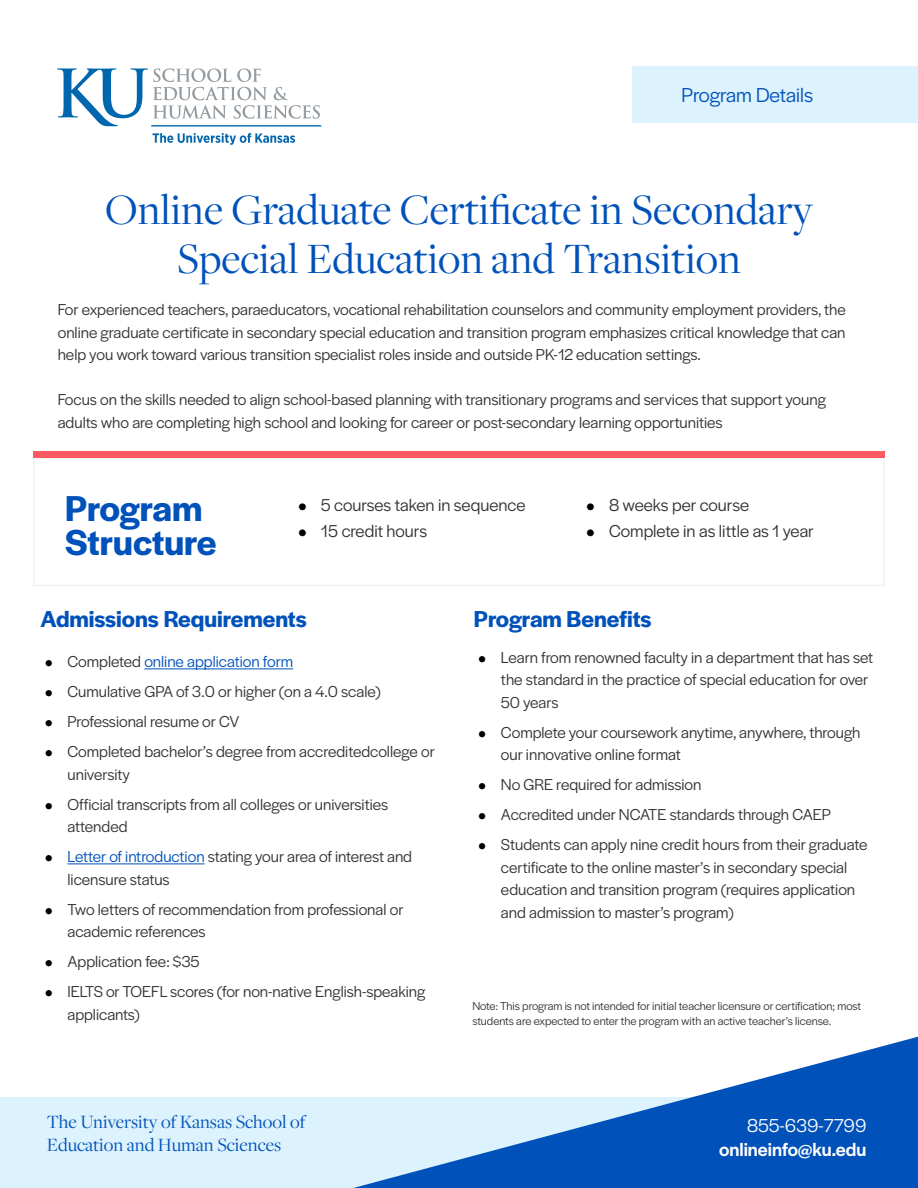
<style>
.page{position:relative;width:918px;height:1188px;background:#fff}
.page>*{position:absolute;margin:0;border:0;box-sizing:border-box;transform-origin:0 0}
.t1{font:45px/49.5px "Freight Disp Pro";color:#0051ba;text-align:center}
.t2{font:600 37.5px/34.5px "Halyard Display";color:#0051ba}
.t3{font:600 24px "Halyard Display";color:#0051ba}
.t4{font:21px "Halyard Display";letter-spacing:-.005em;color:#0051ba}
.t5{font:19.5px/23.4px "Freight Disp Pro";color:#0051ba}
.t6{font:500 19.5px "Halyard Display";color:#fff}
.t7{font:19.5px "Halyard Display";color:#fff}
.t8{font:18px "Halyard Display";color:#333}
.t9{font:16.5px/22.5px "Halyard Display";color:#333}
.t10{font:16.5px "Halyard Display";color:#0051ba}
.t11{font:12px/14.4px "Halyard Display";color:#333}
.s1{font-family:"Freight Sans Pro";color:#000}
.s2{color:#333}
.s3{color:#0051ba}
</style>
<div class="page">
<div style="left:0;top:1098px;width:918px;height:90px;background:#dcf2fc"></div>
<div style="left:632px;top:66px;width:286px;height:57px;background:#dcf2fc"></div>
<hr style="left:151px;top:125px;width:170px;height:2px;background:#0067ae">
<svg style="left:153px;top:133px;width:142px;height:12px"></svg>
<svg style="left:57px;top:68px;width:263px;height:58px"></svg>
<svg style="left:301px;top:1036px;width:617px;height:152px"></svg>
<div style="left:33px;top:458px;width:852px;height:128px;border:2px solid #f1f1f1"></div>
<hr style="left:144px;top:668px;width:149px;height:1px;background:#0051ba">
<hr style="left:68px;top:863px;width:137px;height:1px;background:#0051ba">
<div style="left:33px;top:452px;width:852px;height:6px;background:#fb5a62"></div>
<p class="t4" style="left:681px;top:81px;width:133px">Program Details</p>
<h1 class="t1" style="left:105px;top:183px;width:709px">Online Graduate Certificate in Secondary<br>Special Education and Transition</h1>
<p class="t9" style="left:58px;top:298px;width:790px;text-align:justify">For experienced teachers, paraeducators, vocational rehabilitation counselors and community employment providers, the online graduate certificate in secondary special education and transition program emphasizes critical knowledge that can help you work toward various transition specialist roles inside and outside PK-12 education settings.</p>
<p class="t9" style="left:58px;top:388px;width:770px">Focus on the skills needed to align school-based planning with transitionary programs and services that support young adults who are completing high school and looking for career or post-secondary learning opportunities</p>
<h2 class="t2" style="left:65px;top:489px;width:153px">Program<br>Structure</h2>
<p class="t8" style="left:298px;top:492px;width:229px"><span class="s1">•</span> 5 courses taken in sequence</p>
<p class="t8" style="left:298px;top:518px;width:130px"><span class="s1">•</span> 15 credit hours</p>
<p class="t8" style="left:587px;top:492px;width:164px"><span class="s1">•</span> 8 weeks per course</p>
<p class="t8" style="left:587px;top:518px;width:229px"><span class="s1">•</span> Complete in as little as 1 year</p>
<h3 class="t3" style="left:41px;top:601px;width:268px">Admissions Requirements</h3>
<h3 class="t3" style="left:474px;top:601px;width:179px">Program Benefits</h3>
<p class="t10" style="left:45px;top:650px;width:250px"><span class="s1">•</span> <span class="s2">Completed</span> online application form</p>
<p class="t9" style="left:45px;top:680px;width:337px"><span class="s1">•</span> Cumulative GPA of 3.0 or higher (on a 4.0 scale)</p>
<p class="t9" style="left:45px;top:710px;width:196px"><span class="s1">•</span> Professional resume or CV</p>
<p class="t9" style="left:68px;top:740px;width:369px;text-indent:-23px"><span class="s1">•</span> Completed bachelor’s degree from accreditedcollege or university</p>
<p class="t9" style="left:68px;top:792px;width:322px;text-indent:-23px"><span class="s1">•</span> Official transcripts from all colleges or universities attended</p>
<p class="t9" style="left:68px;top:845px;width:346px;text-indent:-23px"><span class="s1">•</span> <span class="s3">Letter of introduction</span> stating your area of interest and licensure status</p>
<p class="t9" style="left:68px;top:897px;width:338px;text-indent:-23px"><span class="s1">•</span> Two letters of recommendation from professional or academic references</p>
<p class="t9" style="left:45px;top:950px;width:156px"><span class="s1">•</span> Application fee: $35</p>
<p class="t9" style="left:68px;top:980px;width:360px;text-indent:-23px"><span class="s1">•</span> IELTS or TOEFL scores (for non-native English-speaking applicants)</p>
<p class="t9" style="left:501px;top:645px;width:374px;text-indent:-23px"><span class="s1">•</span> Learn from renowned faculty in a department that has set the standard in the practice of special education for over<br>50 years</p>
<p class="t9" style="left:501px;top:720px;width:361px;text-indent:-23px"><span class="s1">•</span> Complete your coursework anytime, anywhere, through our innovative online format</p>
<p class="t9" style="left:478px;top:773px;width:225px"><span class="s1">•</span> No GRE required for admission</p>
<p class="t9" style="left:478px;top:803px;width:354px"><span class="s1">•</span> Accredited under NCATE standards through CAEP</p>
<p class="t9" style="left:501px;top:833px;width:368px;text-indent:-23px"><span class="s1">•</span> Students can apply nine credit hours from their graduate certificate to the online master’s in secondary special education and transition program (requires application and admission to master’s program)</p>
<p class="t11" style="left:472px;top:998px;width:390px">Note: This program is not intended for initial teacher licensure or certification; most students are expected to enter the program with an active teacher’s license.</p>
<p class="t5" style="left:47px;top:1109px;width:260px">The University of Kansas School of<br>Education and Human Sciences</p>
<p class="t7" style="left:747px;top:1112px;width:121px">855-639-7799</p>
<p class="t6" style="left:719px;top:1135px;width:149px">onlineinfo@ku.edu</p>
</div>
